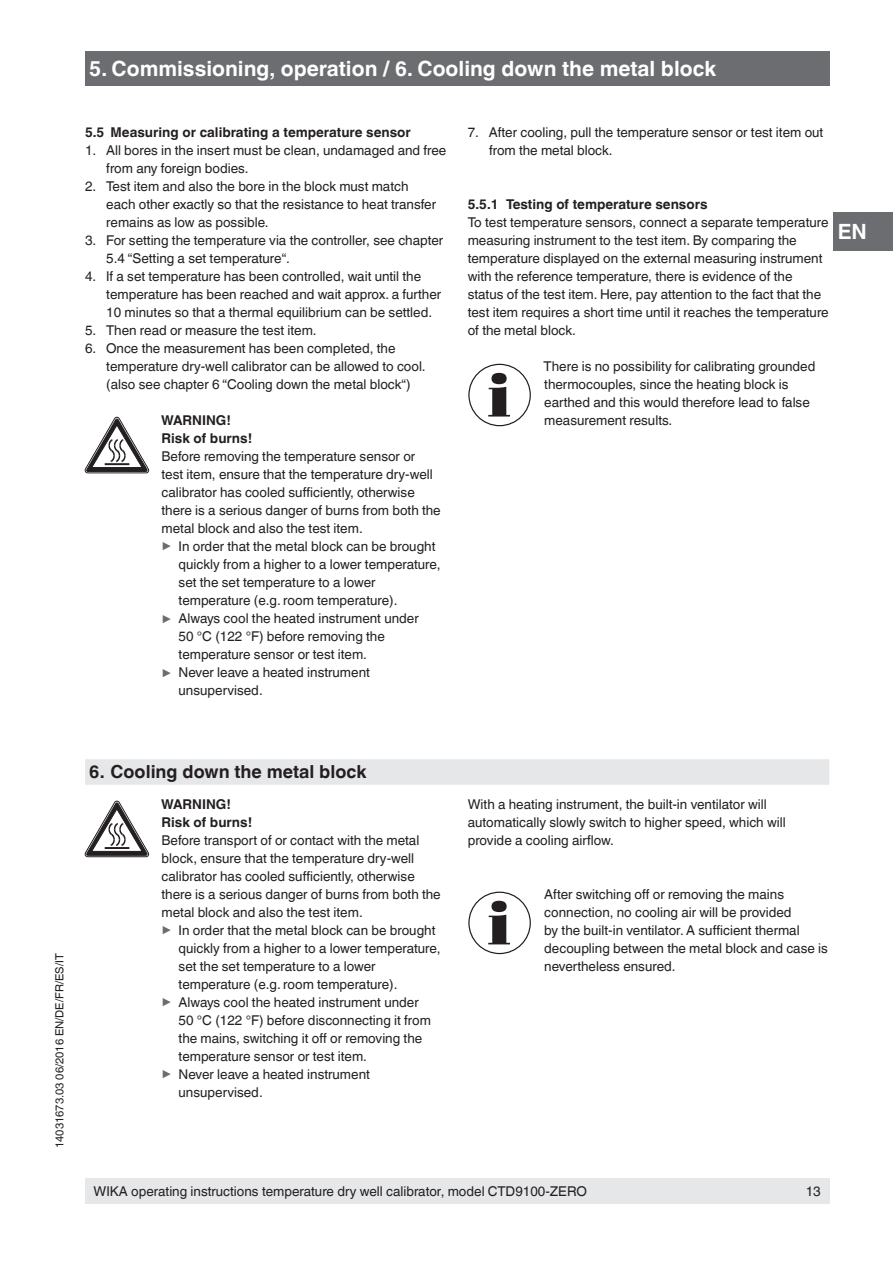
<style>
.page{position:relative;width:893px;height:1263px;background:#fff}
.page>*{position:absolute;margin:0;border:0;box-sizing:border-box;transform-origin:0 0}
.t1{font:700 21px "Helvetica World";color:#fff}
.t2{font:700 18px "Helvetica World";color:#231f20}
.t3{font:13.5px/18px "Helvetica World";color:#231f20}
.t4{font:700 13.5px/18px "Helvetica World";color:#231f20}
.t5{font:11.25px "Helvetica World";color:#231f20}
.s1{font-size:13.35px;color:#6c6d70}
</style>
<div class="page">
<div style="left:833px;top:213px;width:60px;height:38px;background:#6c6d70"></div>
<div style="left:85px;top:51px;width:744px;height:34px;background:#6c6d70"></div>
<div style="left:85px;top:1178px;width:744px;height:25px;background:#e6e7e9"></div>
<div style="left:85px;top:759px;width:744px;height:26px;background:#e6e7e9"></div>
<svg style="left:85px;top:801px;width:64px;height:56px"></svg>
<svg style="left:488px;top:901px;width:22px;height:43px"></svg>
<div style="left:468px;top:892px;width:63px;height:62px;border:1px solid #231f20;border-radius:50%"></div>
<svg style="left:85px;top:417px;width:64px;height:56px"></svg>
<svg style="left:488px;top:373px;width:22px;height:44px"></svg>
<div style="left:468px;top:364px;width:63px;height:62px;border:1px solid #231f20;border-radius:50%"></div>
<h1 class="t1" style="left:89px;top:56px;width:628px">5. Commissioning, operation / 6. Cooling down the metal block</h1>
<p class="t4" style="left:85px;top:124px;width:327px">5.5 Measuring or calibrating a temperature sensor</p>
<p class="t3" style="left:106px;top:142px;width:342px;text-indent:-21px">1. All bores in the insert must be clean, undamaged and free from any foreign bodies.</p>
<p class="t3" style="left:106px;top:178px;width:331px;text-indent:-21px">2. Test item and also the bore in the block must match each other exactly so that the resistance to heat transfer remains as low as possible.</p>
<p class="t3" style="left:106px;top:232px;width:339px;text-indent:-21px">3. For setting the temperature via the controller, see chapter<br>5.4 “Setting a set temperature“.</p>
<p class="t3" style="left:106px;top:268px;width:336px;text-indent:-21px">4. If a set temperature has been controlled, wait until the temperature has been reached and wait approx. a further<br>10 minutes so that a thermal equilibrium can be settled.</p>
<p class="t3" style="left:85px;top:322px;width:233px">5. Then read or measure the test item.</p>
<p class="t3" style="left:106px;top:340px;width:321px;text-indent:-21px">6. Once the measurement has been completed, the temperature dry-well calibrator can be allowed to cool. (also see chapter 6 “Cooling down the metal block“)</p>
<p class="t4" style="left:161px;top:412px;width:93px">WARNING!<br>Risk of burns!</p>
<p class="t3" style="left:162px;top:448px;width:255px">Before removing the temperature sensor or</p>
<p class="t3" style="left:162px;top:466px;width:273px">test item, ensure that the temperature dry-well</p>
<p class="t3" style="left:162px;top:484px;width:255px">calibrator has cooled sufficiently, otherwise</p>
<p class="t3" style="left:162px;top:502px;width:281px">there is a serious danger of burns from both the</p>
<p class="t3" style="left:162px;top:520px;width:203px">metal block and also the test item.</p>
<p class="t3" style="left:162px;top:538px;width:275px"><span class="s1">▶</span> In order that the metal block can be brought</p>
<p class="t3" style="left:179px;top:556px;width:263px">quickly from a higher to a lower temperature,</p>
<p class="t3" style="left:179px;top:574px;width:198px">set the set temperature to a lower</p>
<p class="t3" style="left:179px;top:592px;width:220px">temperature (e.g. room temperature).</p>
<p class="t3" style="left:162px;top:610px;width:259px"><span class="s1">▶</span> Always cool the heated instrument under</p>
<p class="t3" style="left:179px;top:628px;width:208px">50 °C (122 °F) before removing the</p>
<p class="t3" style="left:179px;top:646px;width:190px">temperature sensor or test item.</p>
<p class="t3" style="left:162px;top:664px;width:210px"><span class="s1">▶</span> Never leave a heated instrument</p>
<p class="t3" style="left:179px;top:682px;width:86px">unsupervised.</p>
<p class="t3" style="left:489px;top:124px;width:336px;text-indent:-21px">7. After cooling, pull the temperature sensor or test item out from the metal block.</p>
<p class="t4" style="left:468px;top:196px;width:241px">5.5.1 Testing of temperature sensors</p>
<p class="t3" style="left:468px;top:214px;width:362px">To test temperature sensors, connect a separate temperature measuring instrument to the test item. By comparing the temperature displayed on the external measuring instrument with the reference temperature, there is evidence of the status of the test item. Here, pay attention to the fact that the test item requires a short time until it reaches the temperature of the metal block.</p>
<p class="t3" style="left:544px;top:358px;width:273px">There is no possibility for calibrating grounded thermocouples, since the heating block is earthed and this would therefore lead to false measurement results.</p>
<h1 class="t1" style="left:838px;top:220px;width:31px">EN</h1>
<p class="t5" style="left:53px;top:1148px;width:196px;rotate:-90deg">14031673.03 06/2016 EN/DE/FR/ES/IT</p>
<h2 class="t2" style="left:89px;top:762px;width:279px">6. Cooling down the metal block</h2>
<p class="t4" style="left:161px;top:795px;width:93px">WARNING!<br>Risk of burns!</p>
<p class="t3" style="left:162px;top:831px;width:259px">Before transport of or contact with the metal</p>
<p class="t3" style="left:162px;top:849px;width:254px">block, ensure that the temperature dry-well</p>
<p class="t3" style="left:162px;top:867px;width:255px">calibrator has cooled sufficiently, otherwise</p>
<p class="t3" style="left:162px;top:885px;width:281px">there is a serious danger of burns from both the</p>
<p class="t3" style="left:162px;top:903px;width:203px">metal block and also the test item.</p>
<p class="t3" style="left:162px;top:921px;width:275px"><span class="s1">▶</span> In order that the metal block can be brought</p>
<p class="t3" style="left:179px;top:939px;width:263px">quickly from a higher to a lower temperature,</p>
<p class="t3" style="left:179px;top:957px;width:198px">set the set temperature to a lower</p>
<p class="t3" style="left:179px;top:975px;width:220px">temperature (e.g. room temperature).</p>
<p class="t3" style="left:162px;top:993px;width:259px"><span class="s1">▶</span> Always cool the heated instrument under</p>
<p class="t3" style="left:179px;top:1011px;width:254px">50 °C (122 °F) before disconnecting it from</p>
<p class="t3" style="left:179px;top:1029px;width:245px">the mains, switching it off or removing the</p>
<p class="t3" style="left:179px;top:1047px;width:190px">temperature sensor or test item.</p>
<p class="t3" style="left:162px;top:1065px;width:210px"><span class="s1">▶</span> Never leave a heated instrument</p>
<p class="t3" style="left:179px;top:1083px;width:86px">unsupervised.</p>
<p class="t3" style="left:468px;top:795px;width:319px">With a heating instrument, the built-in ventilator will automatically slowly switch to higher speed, which will provide a cooling airflow.</p>
<p class="t3" style="left:544px;top:885px;width:285px">After switching off or removing the mains connection, no cooling air will be provided<br>by the built-in ventilator. A sufficient thermal decoupling between the metal block and case is nevertheless ensured.</p>
<p class="t3" style="left:94px;top:1182px;width:495px">WIKA operating instructions temperature dry well calibrator, model CTD9100-ZERO</p>
<p class="t3" style="left:806px;top:1182px;width:17px">13</p>
</div>
